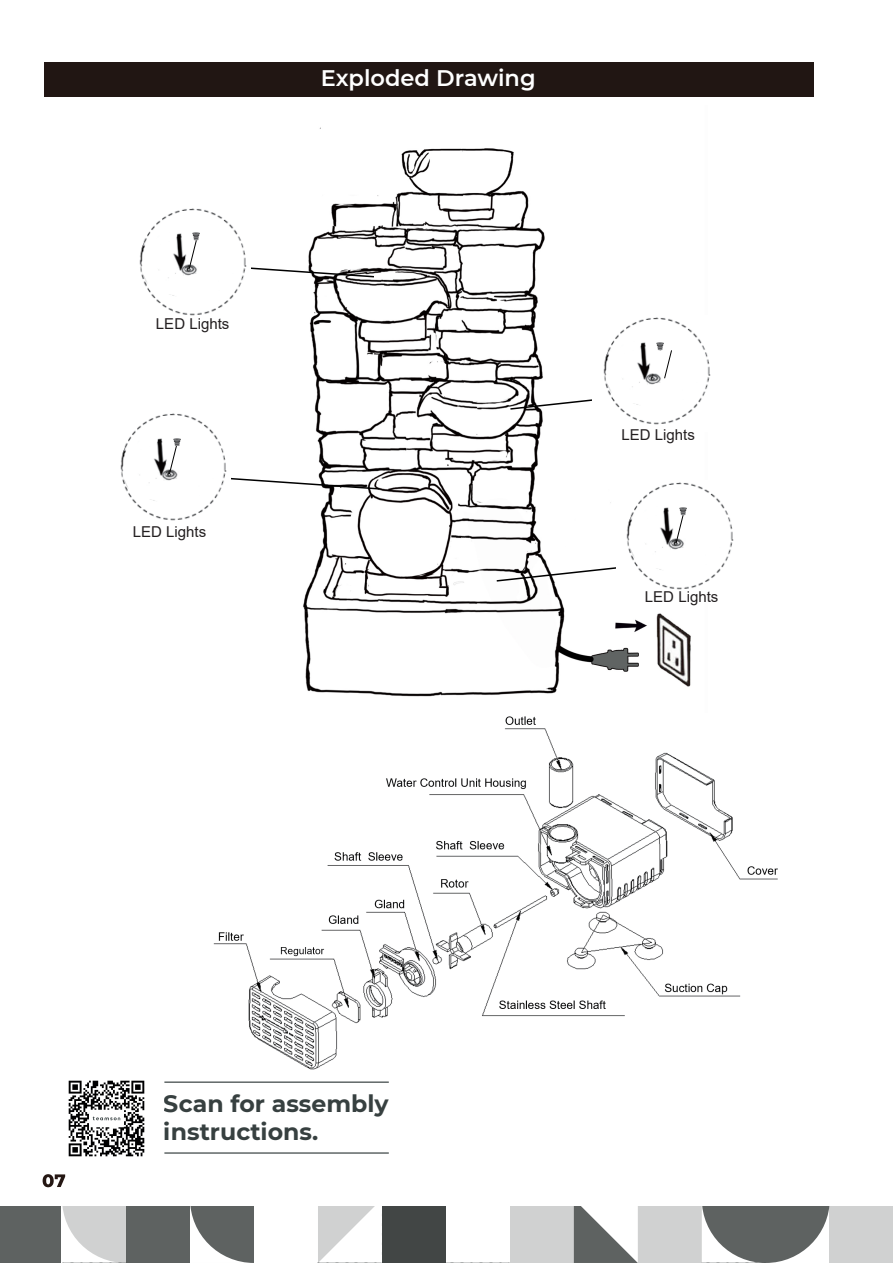
<style>
.page{position:relative;width:893px;height:1263px;background:#fff}
.page>*{position:absolute;margin:0;border:0;box-sizing:border-box;transform-origin:0 0}
.t1{font:700 23.55px/28.3px "Montserrat";color:#374040}
.t2{font:600 22.5px "Montserrat";color:#fff}
.t3{font:15px "Arial";color:#231f20}
</style>
<div class="page">
<div style="left:44px;top:62px;width:769px;height:35px;background:#211613"></div>
<div style="left:510px;top:1206px;width:64px;height:57px;background:#d0d1d1"></div>
<div style="left:638px;top:1206px;width:64px;height:57px;background:#d0d1d1"></div>
<div style="left:126px;top:1206px;width:64px;height:57px;background:#5e6261"></div>
<svg style="left:62px;top:1206px;width:64px;height:57px"></svg>
<svg style="left:574px;top:1206px;width:64px;height:57px"></svg>
<svg style="left:318px;top:1206px;width:128px;height:57px"></svg>
<svg style="left:702px;top:1206px;width:127px;height:57px"></svg>
<svg style="left:190px;top:1206px;width:64px;height:57px"></svg>
<div style="left:0;top:1206px;width:61px;height:57px;background:#5e6261"></div>
<div style="left:829px;top:1206px;width:64px;height:57px;background:#d0d1d1"></div>
<hr style="left:164px;top:1152px;width:225px;height:2px;background:#374040">
<hr style="left:164px;top:1081px;width:225px;height:2px;background:#374040">
<img style="left:68px;top:1080px;width:77px;height:77px">
<svg style="left:43px;top:1174px;width:22px;height:13px"></svg>
<img style="left:303px;top:127px;width:388px;height:570px">
<svg style="left:251px;top:266px;width:125px;height:12px"></svg>
<svg style="left:509px;top:392px;width:84px;height:19px"></svg>
<svg style="left:231px;top:477px;width:150px;height:13px"></svg>
<svg style="left:495px;top:564px;width:121px;height:18px"></svg>
<img style="left:593px;top:315px;width:98px;height:117px">
<img style="left:600px;top:317px;width:111px;height:111px">
<img style="left:645px;top:341px;width:26px;height:9px">
<svg style="left:664px;top:350px;width:8px;height:29px"></svg>
<img style="left:616px;top:480px;width:75px;height:117px">
<img style="left:624px;top:482px;width:110px;height:111px">
<img style="left:669px;top:506px;width:26px;height:9px">
<svg style="left:676px;top:515px;width:7px;height:29px"></svg>
<img style="left:139px;top:208px;width:108px;height:108px">
<img style="left:182px;top:232px;width:26px;height:9px">
<svg style="left:189px;top:240px;width:8px;height:29px"></svg>
<img style="left:120px;top:413px;width:107px;height:108px">
<img style="left:162px;top:437px;width:26px;height:9px">
<svg style="left:169px;top:445px;width:8px;height:29px"></svg>
<img style="left:213px;top:716px;width:565px;height:354px">
<p class="t3" style="left:156px;top:313px;width:75px">LED Lights</p>
<p class="t3" style="left:133px;top:522px;width:75px">LED Lights</p>
<h2 class="t2" style="left:321px;top:62px;width:216px">Exploded Drawing</h2>
<p class="t3" style="left:621px;top:425px;width:75px">LED Lights</p>
<p class="t3" style="left:645px;top:586px;width:75px">LED Lights</p>
<h1 class="t1" style="left:164px;top:1088px;width:226px">Scan for assembly instructions.</h1>
</div>
